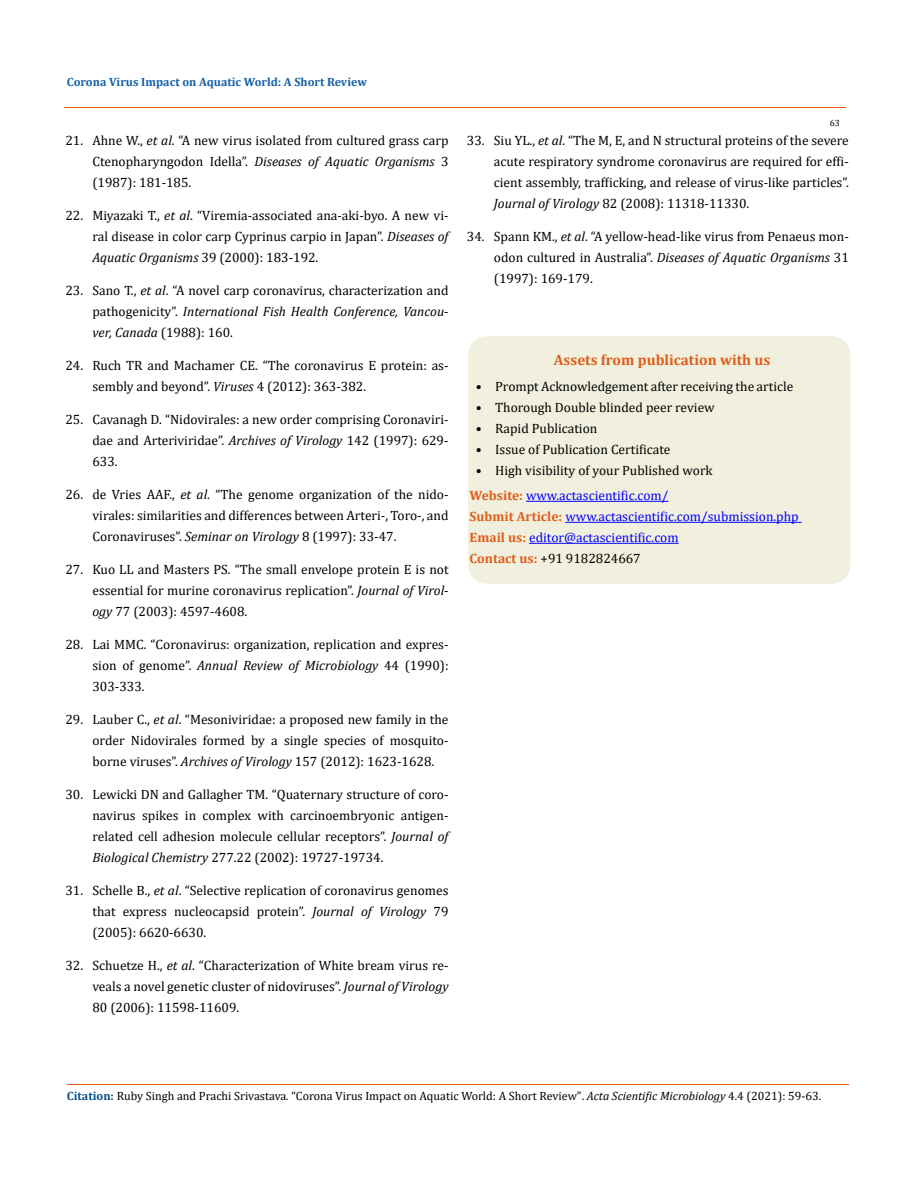
<style>
.page{position:relative;width:917px;height:1188px;background:#fff}
.page>*{position:absolute;margin:0;border:0;box-sizing:border-box;transform-origin:0 0}
.t1{font:700 15px "Cambria";color:#e05d1a}
.t2{font:13.5px/21px "Cambria";color:#000;text-align:justify}
.t3{font:13.5px/21px "Cambria";color:#00f}
.t4{font:12px "Cambria";color:#000}
.t5{font:700 12px "Cambria";color:#1560a6}
.t6{font:9px "Cambria";color:#000}
.s1{font-style:italic}
.s2{font-weight:700;color:#e05d1a}
.s3{color:#000}
.s4{font-weight:700;color:#035089}
</style>
<div class="page">
<div style="left:469px;top:337px;width:380px;height:246px;background:#f1f0de;border-radius:18px"></div>
<div style="left:468px;top:336px;width:382px;height:248px;border:2px solid #f1f0de;border-radius:18px"></div>
<hr style="left:526px;top:501px;width:142px;height:1px;background:#00f">
<hr style="left:565px;top:522px;width:236px;height:1px;background:#00f">
<hr style="left:529px;top:543px;width:149px;height:1px;background:#00f">
<hr style="left:64px;top:108px;width:781px;height:1px;background:#e05d1a">
<hr style="left:67px;top:1084px;width:781px;height:1px;background:#e05d1a">
<p class="t5" style="left:67px;top:73px;width:301px">Corona Virus Impact on Aquatic World: A Short Review</p>
<p class="t2" style="left:92px;top:130px;width:357px;text-indent:-27px">21. Ahne W., <span class="s1">et al</span>. “A new virus isolated from cultured grass carp Ctenopharyngodon Idella”. <span class="s1">Diseases of Aquatic Organisms</span> 3 (1987): 181-185.</p>
<p class="t2" style="left:92px;top:205px;width:357px;text-indent:-27px">22. Miyazaki T., <span class="s1">et al</span>. “Viremia-associated ana-aki-byo. A new vi&shy;ral disease in color carp Cyprinus carpio in Japan”. <span class="s1">Diseases of Aquatic Organisms</span> 39 (2000): 183-192.</p>
<p class="t2" style="left:92px;top:280px;width:357px;text-indent:-27px">23. Sano T., <span class="s1">et al</span>. “A novel carp coronavirus, characterization and pathogenicity”. <span class="s1">International Fish Health Conference, Vancou&shy;ver, Canada</span> (1988): 160.</p>
<p class="t2" style="left:92px;top:355px;width:357px;text-indent:-27px">24. Ruch TR and Machamer CE. “The coronavirus E protein: as&shy;sembly and beyond”. <span class="s1">Viruses</span> 4 (2012): 363-382.</p>
<p class="t2" style="left:92px;top:409px;width:357px;text-indent:-27px">25. Cavanagh D. “Nidovirales: a new order comprising Coronaviri&shy;dae and Arteriviridae”. <span class="s1">Archives of Virology</span> 142 (1997): 629- 633.</p>
<p class="t2" style="left:92px;top:484px;width:357px;text-indent:-27px">26. de Vries AAF., <span class="s1">et al</span>. “The genome organization of the nido&shy;virales: similarities and differences between Arteri-, Toro-, and Coronaviruses”. <span class="s1">Seminar on Virology</span> 8 (1997): 33-47.</p>
<p class="t2" style="left:92px;top:559px;width:357px;text-indent:-27px">27. Kuo LL and Masters PS. “The small envelope protein E is not essential for murine coronavirus replication”. <span class="s1">Journal of Virol&shy;ogy</span> 77 (2003): 4597-4608.</p>
<p class="t2" style="left:92px;top:634px;width:357px;text-indent:-27px">28. Lai MMC. “Coronavirus: organization, replication and expres&shy;sion of genome”. <span class="s1">Annual Review of Microbiology</span> 44 (1990):<br>303-333.</p>
<p class="t2" style="left:92px;top:709px;width:357px;text-indent:-27px">29. Lauber C., <span class="s1">et al</span>. “Mesoniviridae: a proposed new family in the order Nidovirales formed by a single species of mosquito&shy;borne viruses”. <span class="s1">Archives of Virology</span> 157 (2012): 1623-1628.</p>
<p class="t2" style="left:92px;top:784px;width:357px;text-indent:-27px">30. Lewicki DN and Gallagher TM. “Quaternary structure of coro&shy;navirus spikes in complex with carcinoembryonic antigen&shy;related cell adhesion molecule cellular receptors”. <span class="s1">Journal of Biological Chemistry</span> 277.22 (2002): 19727-19734.</p>
<p class="t2" style="left:92px;top:880px;width:357px;text-indent:-27px">31. Schelle B., <span class="s1">et al</span>. “Selective replication of coronavirus genomes that express nucleocapsid protein”. <span class="s1">Journal of Virology</span> 79 (2005): 6620-6630.</p>
<p class="t2" style="left:92px;top:955px;width:357px;text-indent:-27px">32. Schuetze H., <span class="s1">et al</span>. “Characterization of White bream virus re&shy;veals a novel genetic cluster of nidoviruses”. <span class="s1">Journal of Virology </span>80 (2006): 11598-11609.</p>
<p class="t6" style="left:829px;top:118px;width:11px">63</p>
<p class="t2" style="left:494px;top:130px;width:356px;text-indent:-27px">33. Siu YL., <span class="s1">et al</span>. “The M, E, and N structural proteins of the severe acute respiratory syndrome coronavirus are required for effi&shy;cient assembly, trafficking, and release of virus-like particles”.<br><span class="s1">Journal of Virology</span> 82 (2008): 11318-11330.</p>
<p class="t2" style="left:494px;top:226px;width:356px;text-indent:-27px">34. Spann KM., <span class="s1">et al</span>. “A yellow-head-like virus from Penaeus mon&shy;odon cultured in Australia”. <span class="s1">Diseases of Aquatic Organisms</span> 31 (1997): 169-179.</p>
<p class="t1" style="left:553px;top:349px;width:218px">Assets from publication with us</p>
<p class="t2" style="left:476px;top:376px;width:319px">• Prompt Acknowledgement after receiving the article</p>
<p class="t2" style="left:476px;top:397px;width:240px">• Thorough Double blinded peer review</p>
<p class="t2" style="left:476px;top:418px;width:123px">• Rapid Publication</p>
<p class="t2" style="left:476px;top:439px;width:196px">• Issue of Publication Certificate</p>
<p class="t2" style="left:476px;top:460px;width:238px">• High visibility of your Published work</p>
<p class="t3" style="left:469px;top:485px;width:330px"><span class="s2">Website:</span> www.actascientific.com/<br><span class="s2">Submit Article:</span> www.actascientific.com/submission.php <span class="s2">Email us:</span> editor@actascientific.com<br><span class="s2">Contact us:</span> <span class="s3">+91 9182824667</span></p>
<p class="t4" style="left:67px;top:1089px;width:755px"><span class="s4">Citation:</span> Ruby Singh and Prachi Srivastava<span class="s1">.</span> “Corona Virus Impact on Aquatic World: A Short Review". <span class="s1">Acta Scientific Microbiology</span> 4.4 (2021): 59-63.</p>
</div>
